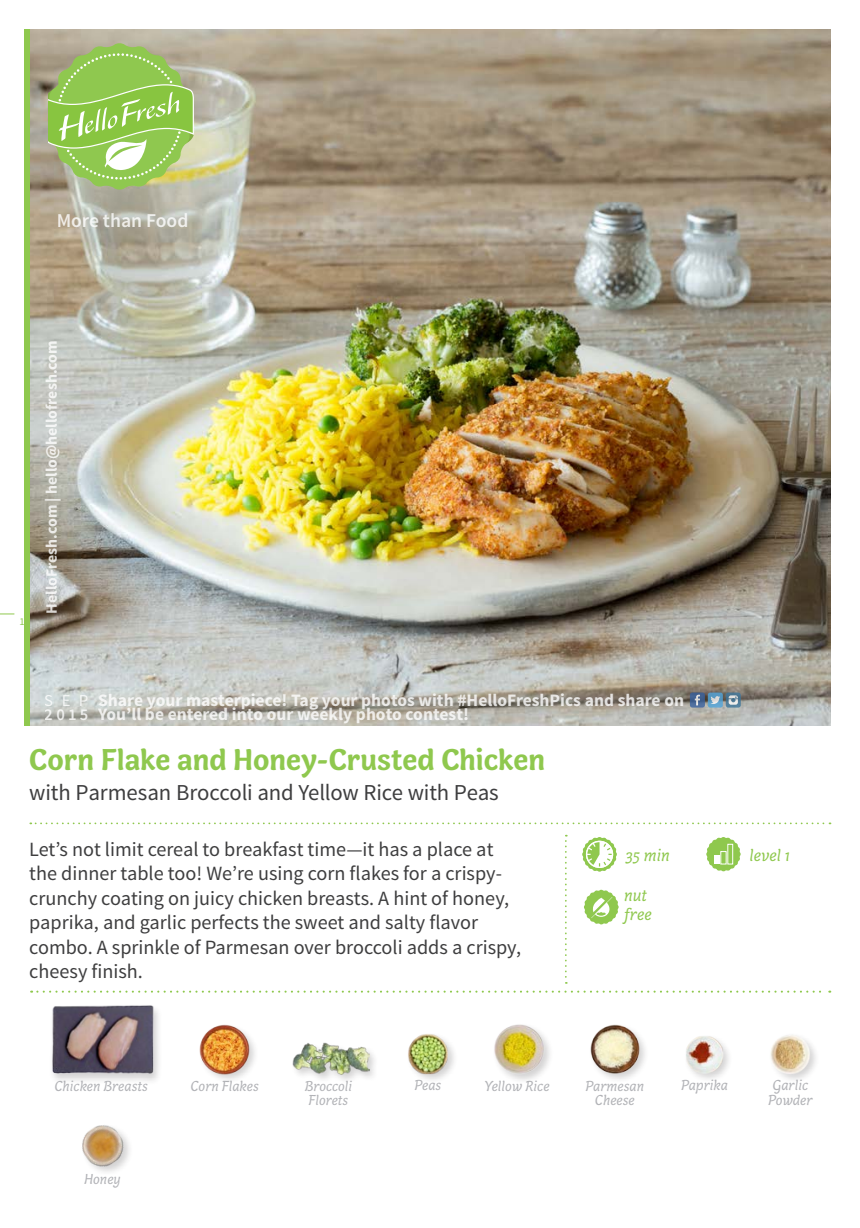
<style>
.page{position:relative;width:860px;height:1228px;background:#fff}
.page>*{position:absolute;margin:0;border:0;box-sizing:border-box;transform-origin:0 0}
.t1{font:700 30.97px "Capucine Basic";letter-spacing:-.005em;color:#8fc84e}
.t2{font:22.75px "Source Sans Pro";letter-spacing:-.01em;color:#3e3e3f}
.t3{font:20.12px/24.5px "Source Sans Pro";color:#3e3e3f}
.t4{font:600 19.6px "Source Sans Pro";color:#fff}
.t5{font:700 17.5px/14px "Source Sans Pro";color:#fff}
.t6{font:italic 17.5px/18.6px "Capucine Basic";color:#8fc84e}
.t7{font:600 16.62px "Source Sans Pro";color:#fff}
.t8{font:16.62px "Source Sans Pro";color:#fff}
.t9{font:700 15.75px "Source Sans Pro";color:#fff}
.t10{font:italic 14.88px/14.3px "Capucine Basic";color:#b2b3b7;text-align:center}
.t11{font:italic 14.7px/14.3px "Capucine Basic";color:#b2b3b7}
.t12{font:10.5px "Source Sans Pro";color:#8fc84e}
</style>
<div class="page">
<img style="left:30px;top:29px;width:800px;height:696px">
<svg style="left:565px;top:834px;width:1px;height:149px"></svg>
<svg style="left:30px;top:822px;width:800px;height:2px"></svg>
<svg style="left:0;top:613px;width:14px;height:1px"></svg>
<svg style="left:49px;top:43px;width:145px;height:147px"></svg>
<svg style="left:689px;top:692px;width:15px;height:15px"></svg>
<svg style="left:694px;top:694px;width:5px;height:11px"></svg>
<svg style="left:725px;top:692px;width:15px;height:15px"></svg>
<svg style="left:728px;top:695px;width:9px;height:9px"></svg>
<svg style="left:707px;top:692px;width:15px;height:15px"></svg>
<svg style="left:710px;top:696px;width:10px;height:8px"></svg>
<svg style="left:31px;top:990px;width:799px;height:2px"></svg>
<div style="left:24px;top:29px;width:6px;height:696px;background:#8fc84e"></div>
<svg style="left:584px;top:889px;width:34px;height:35px"></svg>
<svg style="left:706px;top:837px;width:34px;height:34px"></svg>
<div style="left:727px;top:844px;width:5px;height:20px;border:1px solid #fff"></div>
<div style="left:48px;top:1003px;width:114px;height:81px;background:#231f20;opacity:.2"></div>
<img style="left:48px;top:1003px;width:110px;height:75px">
<svg style="left:582px;top:837px;width:35px;height:34px"></svg>
<div style="left:291px;top:1041px;width:88px;height:43px;background:#231f20;opacity:.2"></div>
<img style="left:292px;top:1041px;width:77px;height:43px">
<img style="left:82px;top:1125px;width:48px;height:47px">
<img style="left:199px;top:1024px;width:56px;height:56px">
<img style="left:590px;top:1024px;width:55px;height:55px">
<div style="left:492px;top:1022px;width:61px;height:62px;background:#231f20;opacity:.2"></div>
<img style="left:493px;top:1022px;width:52px;height:51px">
<img style="left:686px;top:1036px;width:43px;height:43px">
<img style="left:770px;top:1035px;width:46px;height:45px">
<img style="left:408px;top:1034px;width:46px;height:46px">
<p class="t4" style="left:57px;top:208px;width:133px">More than Food</p>
<p class="t12" style="left:19px;top:615px;width:7px">1</p>
<p class="t9" style="left:41px;top:613px;width:274px;rotate:-90deg">HelloFresh.com | hello@hellofresh.com</p>
<p class="t5" style="left:98px;top:694px;width:587px">Share your masterpiece! Tag your photos with #HelloFreshPics and share on<br>You’ll be entered into our weekly photo contest!</p>
<h1 class="t1" style="left:29px;top:736px;width:517px">Corn Flake and Honey-Crusted Chicken</h1>
<p class="t2" style="left:29px;top:778px;width:471px">with Parmesan Broccoli and Yellow Rice with Peas</p>
<p class="t8" style="left:45px;top:690px;width:45px">SEP</p>
<p class="t7" style="left:45px;top:704px;width:45px">2015</p>
<p class="t3" style="left:29px;top:837px;width:493px">Let’s not limit cereal to breakfast time—it has a place at the dinner table too! We’re using corn flakes for a crispy&shy;crunchy coating on juicy chicken breasts. A hint of honey, paprika, and garlic perfects the sweet and salty flavor combo. A sprinkle of Parmesan over broccoli adds a crispy, cheesy finish.</p>
<p class="t6" style="left:625px;top:846px;width:46px">35 min</p>
<p class="t6" style="left:749px;top:846px;width:42px">level 1</p>
<p class="t6" style="left:624px;top:887px;width:29px">nut free</p>
<p class="t10" style="left:54px;top:1079px;width:95px">Chicken Breasts</p>
<p class="t11" style="left:305px;top:1079px;width:49px">Broccoli<br>Florets</p>
<p class="t10" style="left:190px;top:1079px;width:70px">Corn Flakes</p>
<p class="t10" style="left:84px;top:1172px;width:38px">Honey</p>
<p class="t10" style="left:414px;top:1078px;width:28px">Peas</p>
<p class="t10" style="left:484px;top:1079px;width:67px">Yellow Rice</p>
<p class="t10" style="left:680px;top:1078px;width:48px">Paprika</p>
<p class="t10" style="left:768px;top:1078px;width:46px;text-align:left">Garlic<br>Powder</p>
<p class="t10" style="left:585px;top:1079px;width:60px">Parmesan<br>Cheese</p>
</div>
